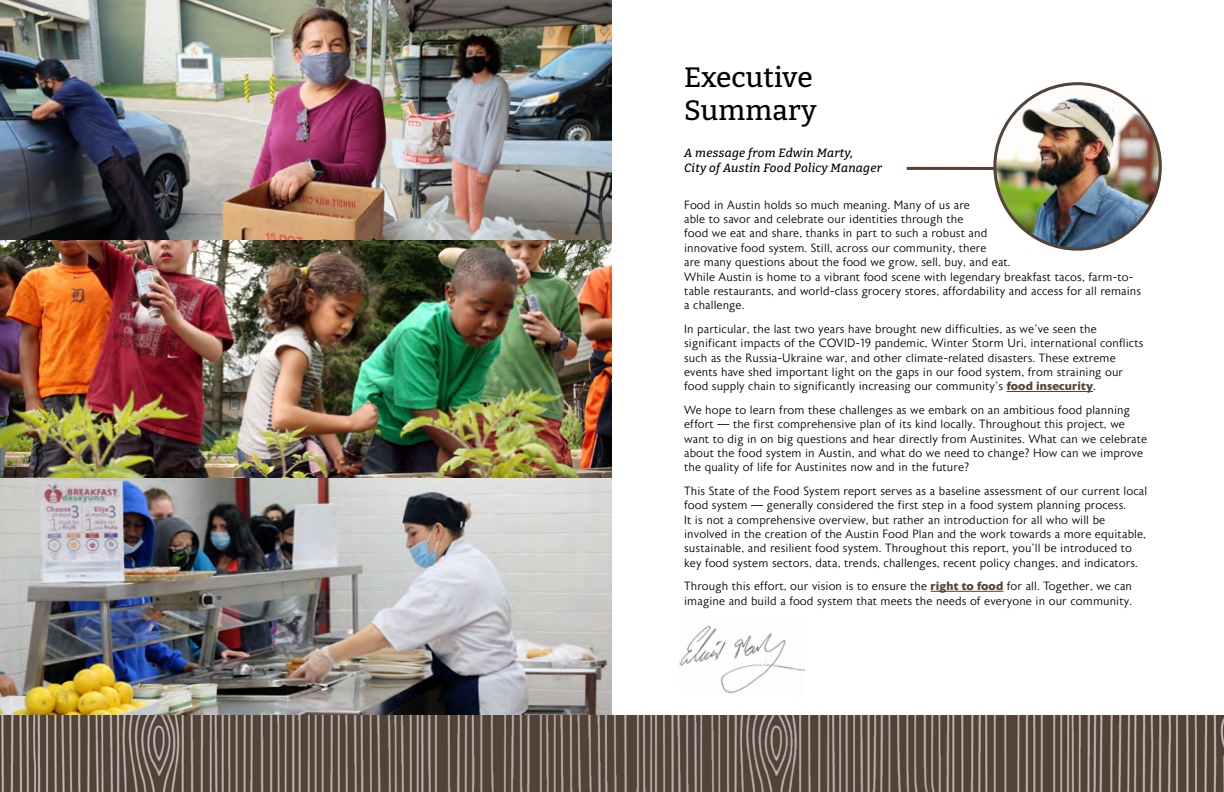
<style>
.page{position:relative;width:1224px;height:792px;background:#fff}
.page>*{position:absolute;margin:0;border:0;box-sizing:border-box;transform-origin:0 0}
.t1{font:100 28px/33.6px "Bitter";letter-spacing:.01em;color:#000}
.t2{font:300 12px/14.4px "Astoria Sans";letter-spacing:.01em;color:#000}
.t3{font:italic 100 12px/14.4px "Bitter";letter-spacing:.025em;color:#000}
.s1{font-weight:700;color:#524237}
</style>
<div class="page">
<hr style="left:907px;top:167px;width:95px;height:3px;background:#524237">
<img style="left:0;top:478px;width:612px;height:238px">
<img style="left:679px;top:625px;width:126px;height:69px">
<hr style="left:1007px;top:391px;width:86px;height:1px;background:#524237">
<hr style="left:931px;top:591px;width:72px;height:1px;background:#524237">
<img style="left:0;top:716px;width:1224px;height:76px">
<img style="left:0;top:240px;width:612px;height:238px">
<img style="left:0;top:0;width:612px;height:240px">
<img style="left:997px;top:84px;width:163px;height:165px">
<h1 class="t1" style="left:684px;top:60px;width:134px">Executive<br>Summary</h1>
<p class="t3" style="left:684px;top:146px;width:199px">A message from Edwin Marty,<br>City of Austin Food Policy Manager</p>
<p class="t2" style="left:684px;top:198px;width:458px">Food in Austin holds so much meaning. Many of us are<br>able to savor and celebrate our identities through the<br>food we eat and share, thanks in part to such a robust and<br>innovative food system. Still, across our community, there<br>are many questions about the food we grow, sell, buy, and eat.<br>While Austin is home to a vibrant food scene with legendary breakfast tacos, farm-to&shy;table restaurants, and world-class grocery stores, affordability and access for all remains a challenge.</p>
<p class="t2" style="left:684px;top:322px;width:461px">In particular, the last two years have brought new difficulties, as we’ve seen the significant impacts of the COVID-19 pandemic, Winter Storm Uri, international conflicts such as the Russia-Ukraine war, and other climate-related disasters. These extreme events have shed important light on the gaps in our food system, from straining our food supply chain to significantly increasing our community’s <span class="s1">food insecurity</span>.</p>
<p class="t2" style="left:684px;top:403px;width:464px">We hope to learn from these challenges as we embark on an ambitious food planning effort — the first comprehensive plan of its kind locally. Throughout this project, we want to dig in on big questions and hear directly from Austinites. What can we celebrate about the food system in Austin, and what do we need to change? How can we improve the quality of life for Austinites now and in the future?</p>
<p class="t2" style="left:684px;top:484px;width:465px">This State of the Food System report serves as a baseline assessment of our current local food system — generally considered the first step in a food system planning process.<br>It is not a comprehensive overview, but rather an introduction for all who will be involved in the creation of the Austin Food Plan and the work towards a more equitable, sustainable, and resilient food system. Throughout this report, you’ll be introduced to key food system sectors, data, trends, challenges, recent policy changes, and indicators.</p>
<p class="t2" style="left:684px;top:579px;width:449px">Through this effort, our vision is to ensure the <span class="s1">right to food</span> for all. Together, we can imagine and build a food system that meets the needs of everyone in our community.</p>
</div>
